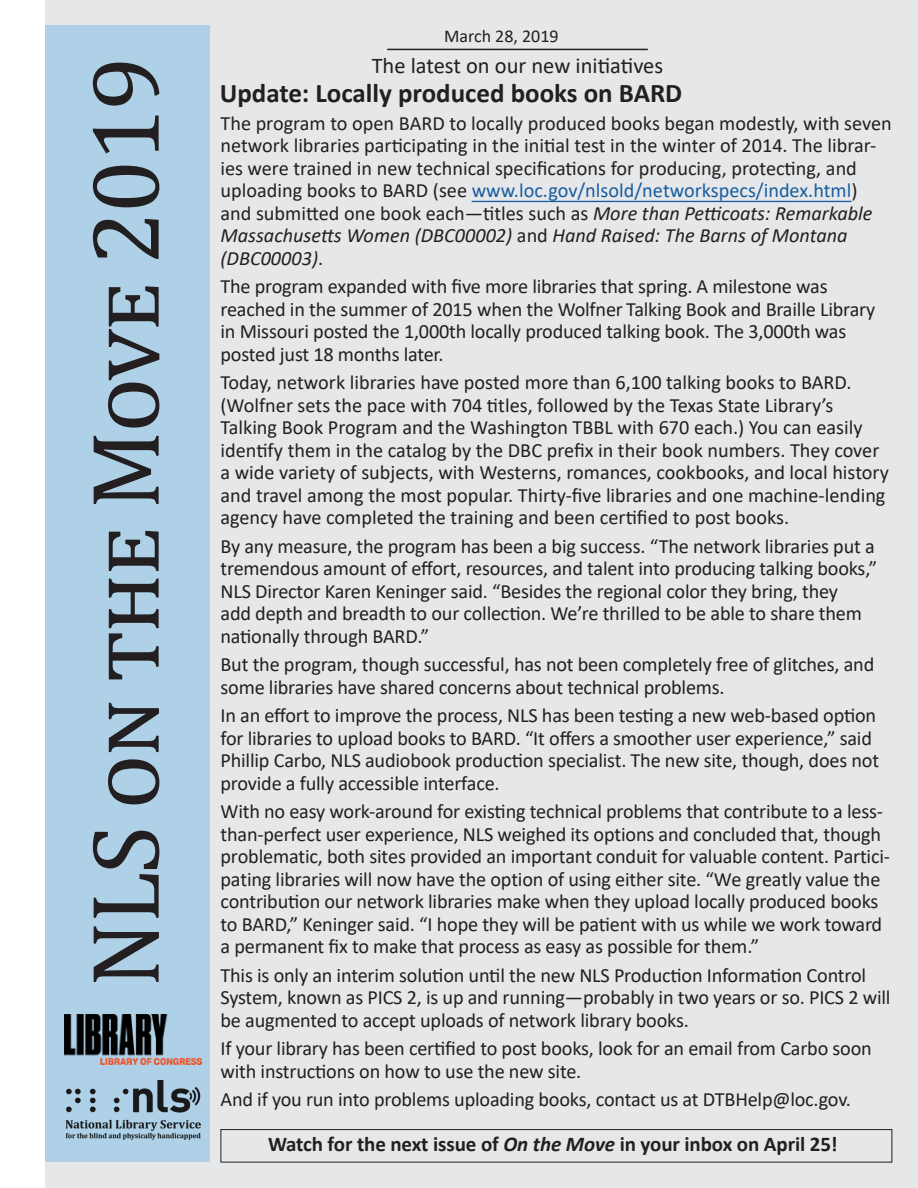
<style>
.page{position:relative;width:918px;height:1188px;background:#fff}
.page>*{position:absolute;margin:0;border:0;box-sizing:border-box;transform-origin:0 0}
.Banner{font:97.5px "Cambria";letter-spacing:-.025em;color:#231f20}
.Text{font:700 27px "Calibri";color:#231f20}
.t1{font:22.5px "Calibri";color:#231f20}
.t2{font:700 21px "Calibri";letter-spacing:-.005em;color:#231f20}
.Text-2{font:20.25px/22.5px "Calibri";letter-spacing:-.01em;color:#231f20}
.t3{font:18px "Calibri";color:#231f20}
.s1{color:#175d9e}
.s2{font-style:italic}
</style>
<div class="page">
<div style="left:45px;top:0;width:873px;height:1188px;background:#e6e7e9"></div>
<hr style="left:387px;top:49px;width:261px;height:1px;background:#231f20">
<div style="left:46px;top:26px;width:164px;height:1136px;background:#aed1e7"></div>
<img style="left:64px;top:1014px;width:138px;height:51px">
<img style="left:66px;top:1080px;width:134px;height:60px">
<div style="left:221px;top:1129px;width:671px;height:33px;border:1px solid #231f20"></div>
<hr style="left:472px;top:201px;width:379px;height:1px;background:#175d9e">
<p class="Banner" style="left:68px;top:988px;width:933px;rotate:-90deg">NLS on the Move 2019</p>
<p class="t3" style="left:444px;top:24px;width:116px">March 28, 2019</p>
<p class="t1" style="left:372px;top:50px;width:293px">The latest on our new initiatives</p>
<p class="Text" style="left:220px;top:74px;width:464px">Update: Locally produced books on BARD</p>
<p class="Text-2" style="left:221px;top:111px;width:673px">The program to open BARD to locally produced books began modestly, with seven network libraries participating in the initial test in the winter of 2014. The librar&shy;ies were trained in new technical specifications for producing, protecting, and uploading books to BARD (see <span class="s1">www.loc.gov/nlsold/networkspecs/index.html</span>) and submitted one book each—titles such as <span class="s2">More than Petticoats: Remarkable Massachusetts Women (DBC00002)</span> and <span class="s2">Hand Raised: The Barns of Montana (DBC00003)</span>.</p>
<p class="Text-2" style="left:221px;top:275px;width:656px">The program expanded with five more libraries that spring. A milestone was reached in the summer of 2015 when the Wolfner Talking Book and Braille Library in Missouri posted the 1,000th locally produced talking book. The 3,000th was posted just 18 months later.</p>
<p class="Text-2" style="left:221px;top:371px;width:670px">Today, network libraries have posted more than 6,100 talking books to BARD. (Wolfner sets the pace with 704 titles, followed by the Texas State Library’s Talking Book Program and the Washington TBBL with 670 each.) You can easily identify them in the catalog by the DBC prefix in their book numbers. They cover a wide variety of subjects, with Westerns, romances, cookbooks, and local history and travel among the most popular. Thirty-five libraries and one machine-lending agency have completed the training and been certified to post books.</p>
<p class="Text-2" style="left:221px;top:534px;width:658px">By any measure, the program has been a big success. “The network libraries put a tremendous amount of effort, resources, and talent into producing talking books,” NLS Director Karen Keninger said. “Besides the regional color they bring, they<br>add depth and breadth to our collection. We’re thrilled to be able to share them nationally through BARD.”</p>
<p class="Text-2" style="left:221px;top:653px;width:655px">But the program, though successful, has not been completely free of glitches, and some libraries have shared concerns about technical problems.</p>
<p class="Text-2" style="left:221px;top:704px;width:660px">In an effort to improve the process, NLS has been testing a new web-based option for libraries to upload books to BARD. “It offers a smoother user experience,” said Phillip Carbo, NLS audiobook production specialist. The new site, though, does not provide a fully accessible interface.</p>
<p class="Text-2" style="left:221px;top:800px;width:671px">With no easy work-around for existing technical problems that contribute to a less&shy;than-perfect user experience, NLS weighed its options and concluded that, though problematic, both sites provided an important conduit for valuable content. Partici&shy;pating libraries will now have the option of using either site. “We greatly value the contribution our network libraries make when they upload locally produced books to BARD,” Keninger said. “I hope they will be patient with us while we work toward a permanent fix to make that process as easy as possible for them.”</p>
<p class="Text-2" style="left:221px;top:963px;width:672px">This is only an interim solution until the new NLS Production Information Control<br>System, known as PICS 2, is up and running—probably in two years or so. PICS 2 will be augmented to accept uploads of network library books.</p>
<p class="Text-2" style="left:221px;top:1037px;width:653px">If your library has been certified to post books, look for an email from Carbo soon with instructions on how to use the new site.</p>
<p class="Text-2" style="left:221px;top:1088px;width:632px">And if you run into problems uploading books, contact us at DTBHelp@loc.gov.</p>
<p class="t2" style="left:268px;top:1130px;width:571px">Watch for the next issue of <span class="s2">On the Move</span> in your inbox on April 25!</p>
</div>
